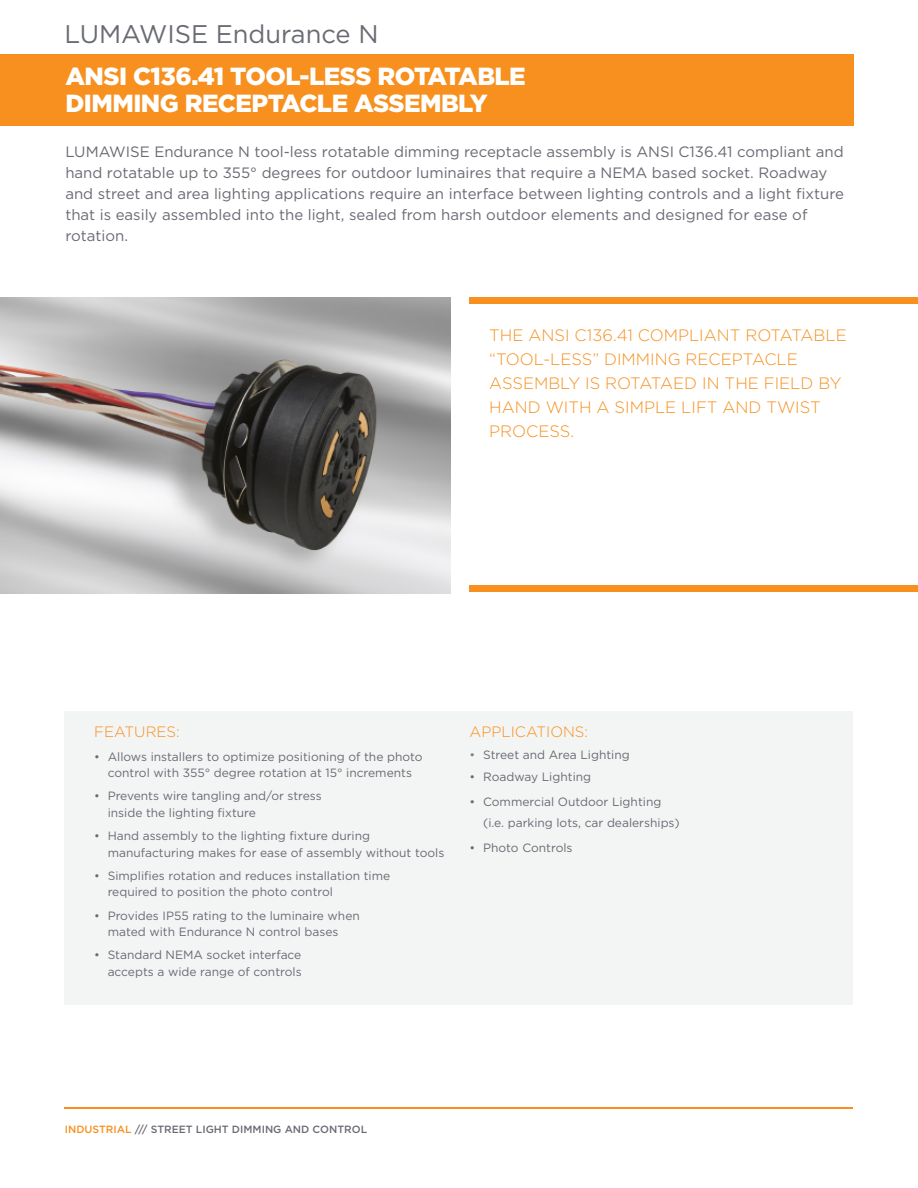
<style>
.page{position:relative;width:918px;height:1188px;background:#fff}
.page>*{position:absolute;margin:0;border:0;box-sizing:border-box;transform-origin:0 0}
.t1{font:25.5px "Gotham";color:#696b73}
.t2{font:900 24.75px/27px "Gotham";letter-spacing:-.02em;color:#fff}
.t3{font:300 16.5px/24px "Gotham";color:#f7901e}
.t4{font:15px/21px "Gotham";color:#696b73}
.t5{font:300 15px "Gotham";color:#f7901e}
.t6{font:12px/16.5px "Gotham";color:#696b73}
.t7{font:500 10.5px "Gotham";color:#696b73}
.s1{color:#808285}
.s2{color:#f7901e}
</style>
<div class="page">
<hr style="left:65px;top:1107px;width:788px;height:1px;background:#f7901e">
<div style="left:64px;top:711px;width:789px;height:294px;background:#f3f4f4"></div>
<img style="left:0;top:297px;width:451px;height:297px">
<div style="left:470px;top:297px;width:448px;height:6px;background:#f7901e"></div>
<div style="left:470px;top:585px;width:448px;height:6px;background:#f7901e"></div>
<div style="left:0;top:54px;width:854px;height:72px;background:#f7901e"></div>
<hr style="left:917px;top:54px;width:1px;height:72px;background:#f7901e">
<h1 class="t1" style="left:64px;top:18px;width:315px">LUMAWISE Endurance N</h1>
<h2 class="t2" style="left:65px;top:62px;width:462px">ANSI C136.41 TOOL-LESS ROTATABLE<br>DIMMING RECEPTACLE ASSEMBLY</h2>
<p class="t4" style="left:65px;top:141px;width:780px">LUMAWISE Endurance N tool-less rotatable dimming receptacle assembly is ANSI C136.41 compliant and hand rotatable up to 355° degrees for outdoor luminaires that require a NEMA based socket. Roadway and street and area lighting applications require an interface between lighting controls and a light fixture that is easily assembled into the light, sealed from harsh outdoor elements and designed for ease of rotation.</p>
<h3 class="t3" style="left:489px;top:322px;width:359px">THE ANSI C136.41 COMPLIANT ROTATABLE “TOOL-LESS” DIMMING RECEPTACLE<br>ASSEMBLY IS ROTATAED IN THE FIELD BY<br>HAND WITH A SIMPLE LIFT AND TWIST<br>PROCESS.</h3>
<p class="t5" style="left:94px;top:723px;width:87px">FEATURES:</p>
<p class="t6" style="left:94px;top:748px;width:330px;text-align:center">• Allows installers to optimize positioning of the photo control with 355° degree rotation at 15° increments</p>
<p class="t6" style="left:108px;top:788px;width:216px;text-indent:-14px">• Prevents wire tangling and/or stress inside the lighting fixture</p>
<p class="t6" style="left:108px;top:827px;width:338px;text-indent:-14px">• Hand assembly to the lighting fixture during manufacturing makes for ease of assembly without tools</p>
<p class="t6" style="left:108px;top:867px;width:284px;text-indent:-14px">• Simplifies rotation and reduces installation time required to position the photo control</p>
<p class="t6" style="left:108px;top:907px;width:254px;text-indent:-14px">• Provides IP55 rating to the luminaire when mated with Endurance N control bases</p>
<p class="t6" style="left:94px;top:947px;width:209px;text-align:right">• Standard NEMA socket interface accepts a wide range of controls</p>
<p class="t5" style="left:470px;top:723px;width:120px">APPLICATIONS:</p>
<p class="t6" style="left:470px;top:746px;width:162px"><span class="s1">•</span> Street and Area Lighting</p>
<p class="t6" style="left:470px;top:768px;width:123px">• Roadway Lighting</p>
<p class="t6" style="left:483px;top:790px;width:198px;line-height:21.8px;text-indent:-14px">• Commercial Outdoor Lighting (i.e. parking lots, car dealerships)</p>
<p class="t6" style="left:470px;top:839px;width:104px">• Photo Controls</p>
<p class="t7" style="left:65px;top:1123px;width:304px"><span class="s2">INDUSTRIAL</span> /// STREET LIGHT DIMMING AND CONTROL</p>
</div>
